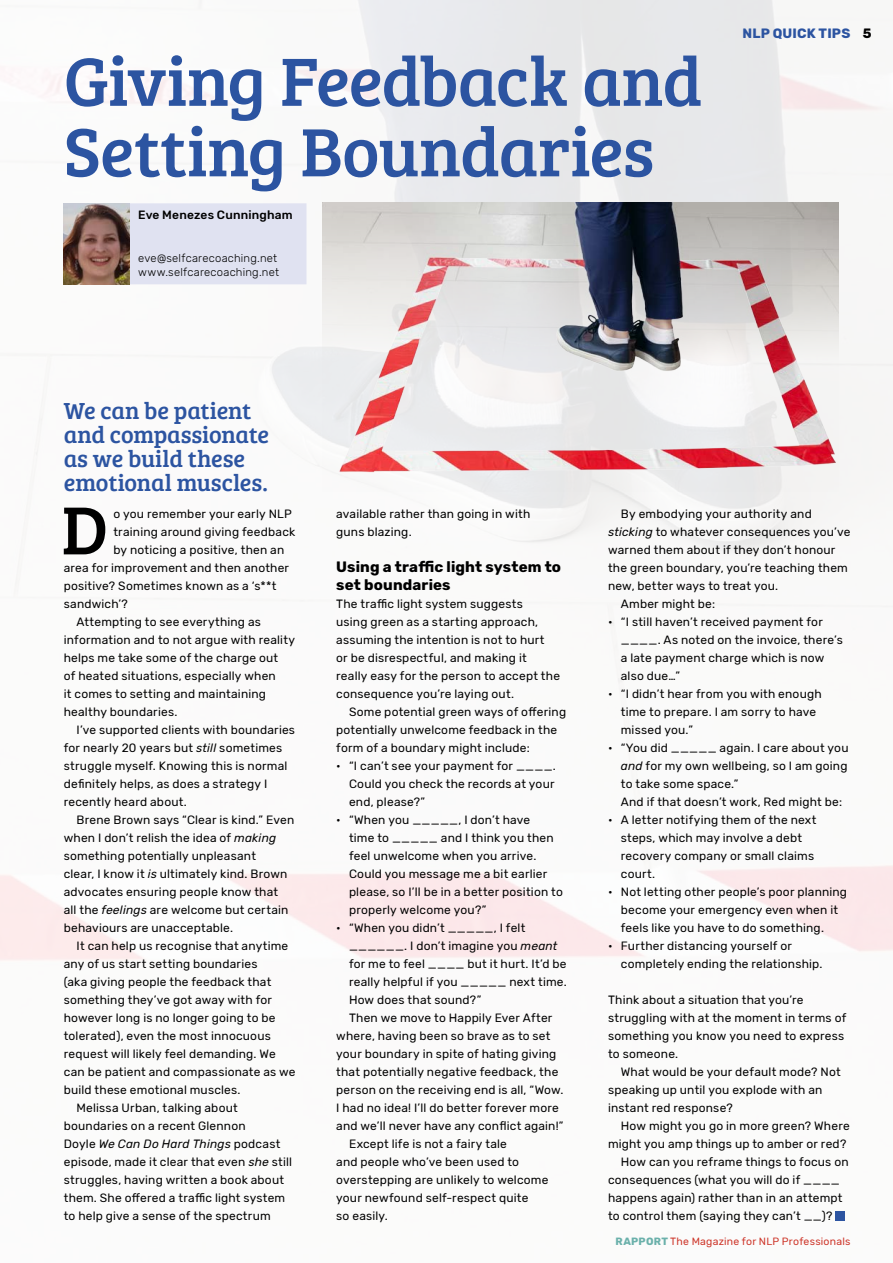
<style>
.page{position:relative;width:893px;height:1263px;background:#fff}
.page>*{position:absolute;margin:0;border:0;box-sizing:border-box;transform-origin:0 0}
.t1{font:70.5px/70.5px "Bree Serif";letter-spacing:-.015em;color:#2c54a1}
.t2{font:70.2px "Bree Serif";color:#000}
.t3{font:24px/24px "Bree Serif";letter-spacing:-.01em;color:#2c54a1}
.t4{font:700 15px/18px "Rubik";letter-spacing:.01em;color:#000}
.t5{font:700 13.5px "Rubik";letter-spacing:.01em;color:#2c54a1}
.t6{font:700 13.5px "Rubik";color:#000}
.t7{font:12px/18px "Rubik";letter-spacing:.015em;color:#000}
.t8{font:italic 12px "Rubik";letter-spacing:.015em;color:#000}
.t9{font:500 12px "Rubik";letter-spacing:.015em;color:#000}
.t10{font:300 11.25px/13.5px "Rubik";letter-spacing:.025em;color:#000}
.t11{font:10.5px "Rubik";letter-spacing:.02em;color:#cd3529}
.s1{font-style:italic}
.s2{font-style:normal}
.s3{font-weight:700;color:#6bb1ab}
</style>
<div class="page">
<img style="left:0;top:0;width:893px;height:1221px">
<img style="left:322px;top:202px;width:517px;height:290px">
<div style="left:835px;top:1211px;width:9px;height:9px;background:#2c54a1"></div>
<div style="left:130px;top:203px;width:176px;height:81px;background:#e0e2f1"></div>
<img style="left:64px;top:203px;width:66px;height:81px">
<h1 class="t1" style="left:64px;top:43px;width:640px">Giving Feedback and<br>Setting Boundaries</h1>
<p class="t9" style="left:138px;top:208px;width:156px">Eve Menezes Cunningham</p>
<p class="t10" style="left:138px;top:252px;width:142px">eve@selfcarecoaching.net www.selfcarecoaching.net</p>
<p class="t5" style="left:742px;top:26px;width:94px">NLP Quick Tips</p>
<p class="t6" style="left:863px;top:26px;width:10px">5</p>
<h3 class="t3" style="left:64px;top:398px;width:207px">We can be patient and compassionate as we build these emotional muscles.</h3>
<h2 class="t2" style="left:61px;top:479px;width:48px">D</h2>
<p class="t7" style="left:113px;top:505px;width:180px">o you remember your early NLP</p>
<p class="t7" style="left:113px;top:523px;width:183px">training around giving feedback</p>
<p class="t7" style="left:113px;top:541px;width:172px">by noticing a positive, then an</p>
<p class="t7" style="left:64px;top:559px;width:227px">area for improvement and then another</p>
<p class="t7" style="left:64px;top:577px;width:214px">positive? Sometimes known as a ‘s**t</p>
<p class="t7" style="left:64px;top:595px;width:66px">sandwich’?</p>
<p class="t7" style="left:77px;top:613px;width:186px">Attempting to see everything as</p>
<p class="t7" style="left:64px;top:631px;width:233px">information and to not argue with reality</p>
<p class="t7" style="left:64px;top:649px;width:216px">helps me take some of the charge out</p>
<p class="t7" style="left:64px;top:667px;width:214px">of heated situations, especially when</p>
<p class="t7" style="left:64px;top:685px;width:204px">it comes to setting and maintaining</p>
<p class="t7" style="left:64px;top:703px;width:115px">healthy boundaries.</p>
<p class="t7" style="left:77px;top:721px;width:220px">I’ve supported clients with boundaries</p>
<p class="t7" style="left:64px;top:739px;width:220px">for nearly 20 years but <span class="s1">still</span> sometimes</p>
<p class="t7" style="left:64px;top:757px;width:225px">struggle myself. Knowing this is normal</p>
<p class="t7" style="left:64px;top:775px;width:205px">definitely helps, as does a strategy I</p>
<p class="t7" style="left:64px;top:793px;width:125px">recently heard about.</p>
<p class="t7" style="left:77px;top:811px;width:219px">Brene Brown says “Clear is kind.” Even</p>
<p class="t7" style="left:64px;top:829px;width:214px">when I don’t relish the idea of <span class="s1">making</span></p>
<p class="t7" style="left:64px;top:847px;width:194px">something potentially unpleasant</p>
<p class="t7" style="left:64px;top:865px;width:225px">clear, I know it <span class="s1">is</span> ultimately kind. Brown</p>
<p class="t7" style="left:64px;top:883px;width:216px">advocates ensuring people know that</p>
<p class="t7" style="left:64px;top:901px;width:226px">all the <span class="s1">feelings</span> are welcome but certain</p>
<p class="t7" style="left:64px;top:919px;width:171px">behaviours are unacceptable.</p>
<p class="t7" style="left:77px;top:937px;width:213px">It can help us recognise that anytime</p>
<p class="t7" style="left:64px;top:955px;width:195px">any of us start setting boundaries</p>
<p class="t7" style="left:64px;top:973px;width:209px">(aka giving people the feedback that</p>
<p class="t7" style="left:64px;top:991px;width:210px">something they’ve got away with for</p>
<p class="t7" style="left:64px;top:1009px;width:213px">however long is no longer going to be</p>
<p class="t7" style="left:64px;top:1027px;width:209px">tolerated), even the most innocuous</p>
<p class="t7" style="left:64px;top:1045px;width:214px">request will likely feel demanding. We</p>
<p class="t7" style="left:64px;top:1063px;width:233px">can be patient and compassionate as we</p>
<p class="t7" style="left:64px;top:1081px;width:178px">build these emotional muscles.</p>
<p class="t7" style="left:77px;top:1099px;width:163px">Melissa Urban, talking about</p>
<p class="t7" style="left:64px;top:1117px;width:183px">boundaries on a recent Glennon</p>
<p class="t8" style="left:64px;top:1138px;width:218px"><span class="s2">Doyle</span> We Can Do Hard Things <span class="s2">podcast</span></p>
<p class="t7" style="left:64px;top:1153px;width:230px">episode, made it clear that even <span class="s1">she</span> still</p>
<p class="t7" style="left:64px;top:1171px;width:222px">struggles, having written a book about</p>
<p class="t7" style="left:64px;top:1189px;width:223px">them. She offered a traffic light system</p>
<p class="t7" style="left:64px;top:1207px;width:208px">to help give a sense of the spectrum</p>
<p class="t7" style="left:336px;top:505px;width:196px">available rather than going in with guns blazing.</p>
<p class="t4" style="left:336px;top:559px;width:226px">Using a traffic light system to set boundaries</p>
<p class="t7" style="left:336px;top:595px;width:225px">The traffic light system suggests<br>using green as a starting approach, assuming the intention is not to hurt<br>or be disrespectful, and making it really easy for the person to accept the consequence you’re laying out.</p>
<p class="t7" style="left:336px;top:703px;width:231px;text-indent:13px">Some potential green ways of offering potentially unwelcome feedback in the form of a boundary might include:</p>
<p class="t7" style="left:349px;top:757px;width:208px;text-align:justify;text-indent:-13px">• “I can’t see your payment for ____.<br>Could you check the records at your end, please?”</p>
<p class="t7" style="left:349px;top:811px;width:215px;text-indent:-13px">• “When you _____, I don’t have<br>time to _____ and I think you then feel unwelcome when you arrive.<br>Could you message me a bit earlier please, so I’ll be in a better position to properly welcome you?”</p>
<p class="t7" style="left:336px;top:919px;width:191px">• “When you didn’t _____, I felt</p>
<p class="t7" style="left:349px;top:937px;width:210px">______. I don’t imagine you <span class="s1">meant</span></p>
<p class="t7" style="left:349px;top:955px;width:219px">for me to feel ____ but it hurt. It’d be</p>
<p class="t7" style="left:349px;top:973px;width:219px">really helpful if you _____ next time.</p>
<p class="t7" style="left:349px;top:991px;width:134px">How does that sound?”</p>
<p class="t7" style="left:349px;top:1009px;width:205px">Then we move to Happily Ever After</p>
<p class="t7" style="left:336px;top:1027px;width:216px">where, having been so brave as to set</p>
<p class="t7" style="left:336px;top:1045px;width:222px">your boundary in spite of hating giving</p>
<p class="t7" style="left:336px;top:1063px;width:224px">that potentially negative feedback, the</p>
<p class="t7" style="left:336px;top:1081px;width:229px">person on the receiving end is all, “Wow.</p>
<p class="t7" style="left:336px;top:1099px;width:224px">I had no idea! I’ll do better forever more</p>
<p class="t7" style="left:336px;top:1117px;width:229px">and we’ll never have any conflict again!”</p>
<p class="t7" style="left:349px;top:1135px;width:160px">Except life is not a fairy tale</p>
<p class="t7" style="left:336px;top:1153px;width:184px">and people who’ve been used to</p>
<p class="t7" style="left:336px;top:1171px;width:214px">overstepping are unlikely to welcome</p>
<p class="t7" style="left:336px;top:1189px;width:194px">your newfound self-respect quite</p>
<p class="t7" style="left:336px;top:1207px;width:53px">so easily.</p>
<p class="t7" style="left:621px;top:505px;width:192px">By embodying your authority and</p>
<p class="t7" style="left:608px;top:523px;width:244px"><span class="s1">sticking</span> to whatever consequences you’ve</p>
<p class="t7" style="left:608px;top:541px;width:229px">warned them about if they don’t honour</p>
<p class="t7" style="left:608px;top:559px;width:241px">the green boundary, you’re teaching them</p>
<p class="t7" style="left:608px;top:577px;width:172px">new, better ways to treat you.</p>
<p class="t7" style="left:621px;top:595px;width:96px">Amber might be:</p>
<p class="t7" style="left:621px;top:613px;width:223px;text-indent:-13px">• “I still haven’t received payment for ____. As noted on the invoice, there’s a late payment charge which is now also due…”</p>
<p class="t7" style="left:621px;top:685px;width:202px;text-indent:-13px">• “I didn’t hear from you with enough time to prepare. I am sorry to have missed you.”</p>
<p class="t7" style="left:621px;top:739px;width:229px;text-indent:-13px">• “You did _____ again. I care about you <span class="s1">and</span> for my own wellbeing, so I am going to take some space.”<br>And if that doesn’t work, Red might be:</p>
<p class="t7" style="left:621px;top:811px;width:197px;text-indent:-13px">• A letter notifying them of the next steps, which may involve a debt recovery company or small claims court.</p>
<p class="t7" style="left:621px;top:883px;width:228px;text-indent:-13px">• Not letting other people’s poor planning become your emergency even when it feels like you have to do something.</p>
<p class="t7" style="left:621px;top:937px;width:203px;text-indent:-13px">• Further distancing yourself or completely ending the relationship.</p>
<p class="t7" style="left:608px;top:991px;width:240px">Think about a situation that you’re struggling with at the moment in terms of something you know you need to express to someone.</p>
<p class="t7" style="left:608px;top:1063px;width:234px;text-indent:13px">What would be your default mode? Not speaking up until you explode with an instant red response?</p>
<p class="t7" style="left:621px;top:1117px;width:230px">How might you go in more green? Where</p>
<p class="t7" style="left:608px;top:1135px;width:240px">might you amp things up to amber or red?</p>
<p class="t7" style="left:621px;top:1153px;width:229px">How can you reframe things to focus on</p>
<p class="t7" style="left:608px;top:1171px;width:233px">consequences (what you will do if ____</p>
<p class="t7" style="left:608px;top:1189px;width:236px">happens again) rather than in an attempt</p>
<p class="t7" style="left:608px;top:1207px;width:226px">to control them (saying they can’t __)?</p>
<p class="t11" style="left:616px;top:1235px;width:236px"><span class="s3">RAPPorT</span> The Magazine for NLP Professionals</p>
</div>
